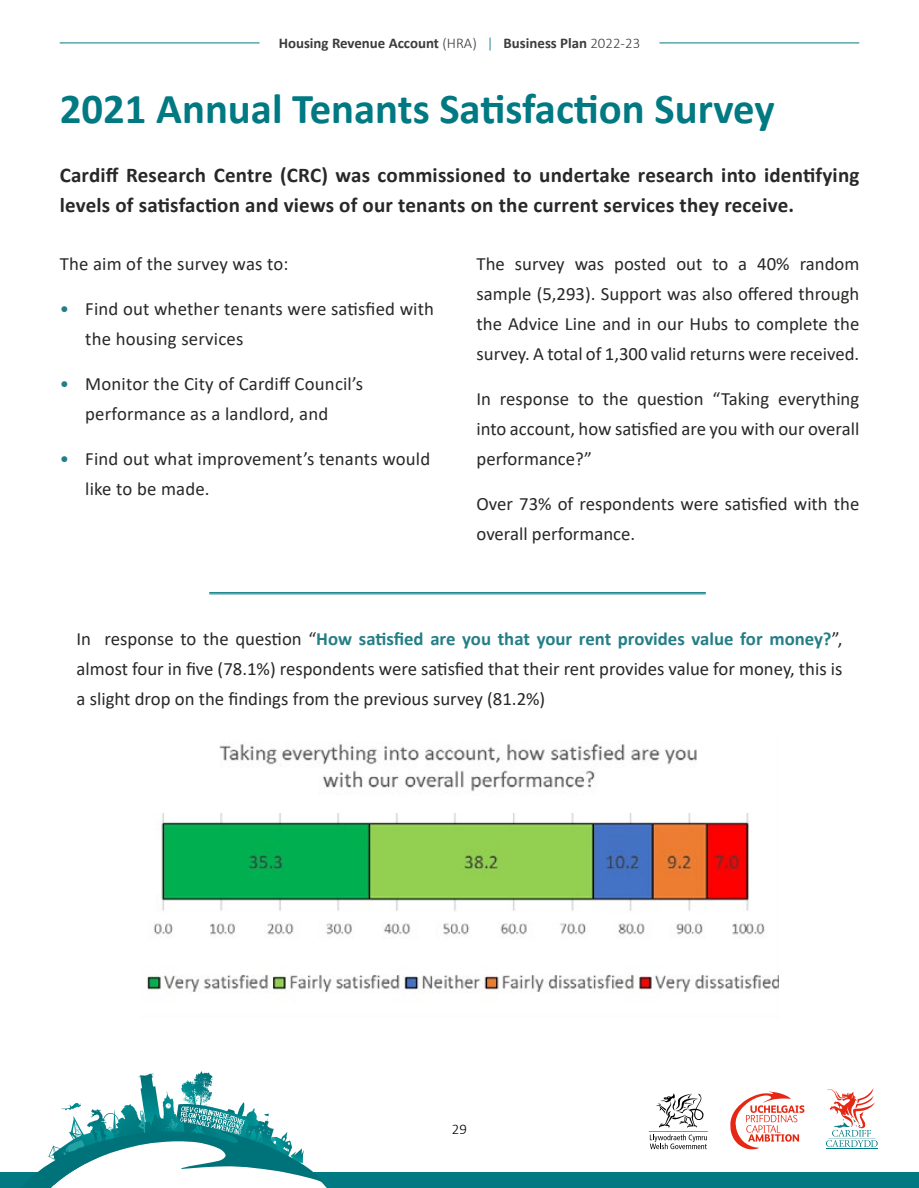
<style>
.page{position:relative;width:919px;height:1188px;background:#fff}
.page>*{position:absolute;margin:0;border:0;box-sizing:border-box;transform-origin:0 0}
.t1{font:700 42.75px "Calibri";color:#017982}
.t2{font:700 21px/30px "Calibri";letter-spacing:.01em;color:#282827}
.t3{font:18.75px/30px "Calibri";color:#282827}
.t4{font:700 14.85px "Calibri";color:#3c3c3b}
.t5{font:300 14.85px "Calibri";color:#000}
.s1{font-weight:300}
.s2{font-weight:300;color:#017982}
.s3{color:#237e87}
.s4{font-weight:700;color:#247e86}
</style>
<div class="page">
<svg style="left:730px;top:1092px;width:74px;height:57px"></svg>
<hr style="left:825px;top:1148px;width:52px;height:1px;background:#007982">
<svg style="left:826px;top:1088px;width:51px;height:59px"></svg>
<div style="left:0;top:1172px;width:918px;height:16px;background:#017982"></div>
<svg style="left:38px;top:1071px;width:289px;height:117px"></svg>
<svg style="left:648px;top:1093px;width:59px;height:56px"></svg>
<hr style="left:659px;top:43px;width:200px;height:1px;background:#047981">
<hr style="left:60px;top:43px;width:199px;height:1px;background:#047981">
<img style="left:147px;top:741px;width:631px;height:252px">
<hr style="left:209px;top:592px;width:496px;height:1px;background:#047981">
<hr style="left:209px;top:594px;width:496px;height:1px;background:#047981">
<p class="t4" style="left:279px;top:33px;width:363px">Housing Revenue Account <span class="s1">(HRA)</span> <span class="s2">|</span> Business Plan <span class="s1">2022-23</span></p>
<h1 class="t1" style="left:60px;top:79px;width:716px">2021 Annual Tenants Satisfaction Survey</h1>
<p class="t2" style="left:60px;top:160px;width:801px">Cardiff Research Centre (CRC) was commissioned to undertake research into identifying levels of satisfaction and views of our tenants on the current services they receive.</p>
<p class="t3" style="left:60px;top:248px;width:230px">The aim of the survey was to:</p>
<p class="t3" style="left:85px;top:293px;width:350px;text-indent:-26px"><span class="s3">•</span> Find out whether tenants were satisfied with the housing services</p>
<p class="t3" style="left:60px;top:368px;width:305px;text-align:center"><span class="s3">•</span> Monitor the City of Cardiff Council’s performance as a landlord, and</p>
<p class="t3" style="left:85px;top:443px;width:346px;text-indent:-26px"><span class="s3">•</span> Find out what improvement’s tenants would like to be made.</p>
<p class="t3" style="left:476px;top:248px;width:384px;text-align:justify">The survey was posted out to a 40% random sample (5,293). Support was also offered through the Advice Line and in our Hubs to complete the survey. A total of 1,300 valid returns were received.</p>
<p class="t3" style="left:476px;top:383px;width:384px;text-align:justify">In response to the question “Taking everything into account, how satisfied are you with our overall performance?”</p>
<p class="t3" style="left:476px;top:488px;width:384px">Over 73% of respondents were satisfied with the overall performance.</p>
<p class="t3" style="left:76px;top:623px;width:767px;text-align:justify">In response to the question “<span class="s4">How satisfied are you that your rent provides value for money?</span>”, almost four in five (78.1%) respondents were satisfied that their rent provides value for money, this is a slight drop on the findings from the previous survey (81.2%)</p>
<p class="t5" style="left:452px;top:1120px;width:17px">29</p>
</div>
